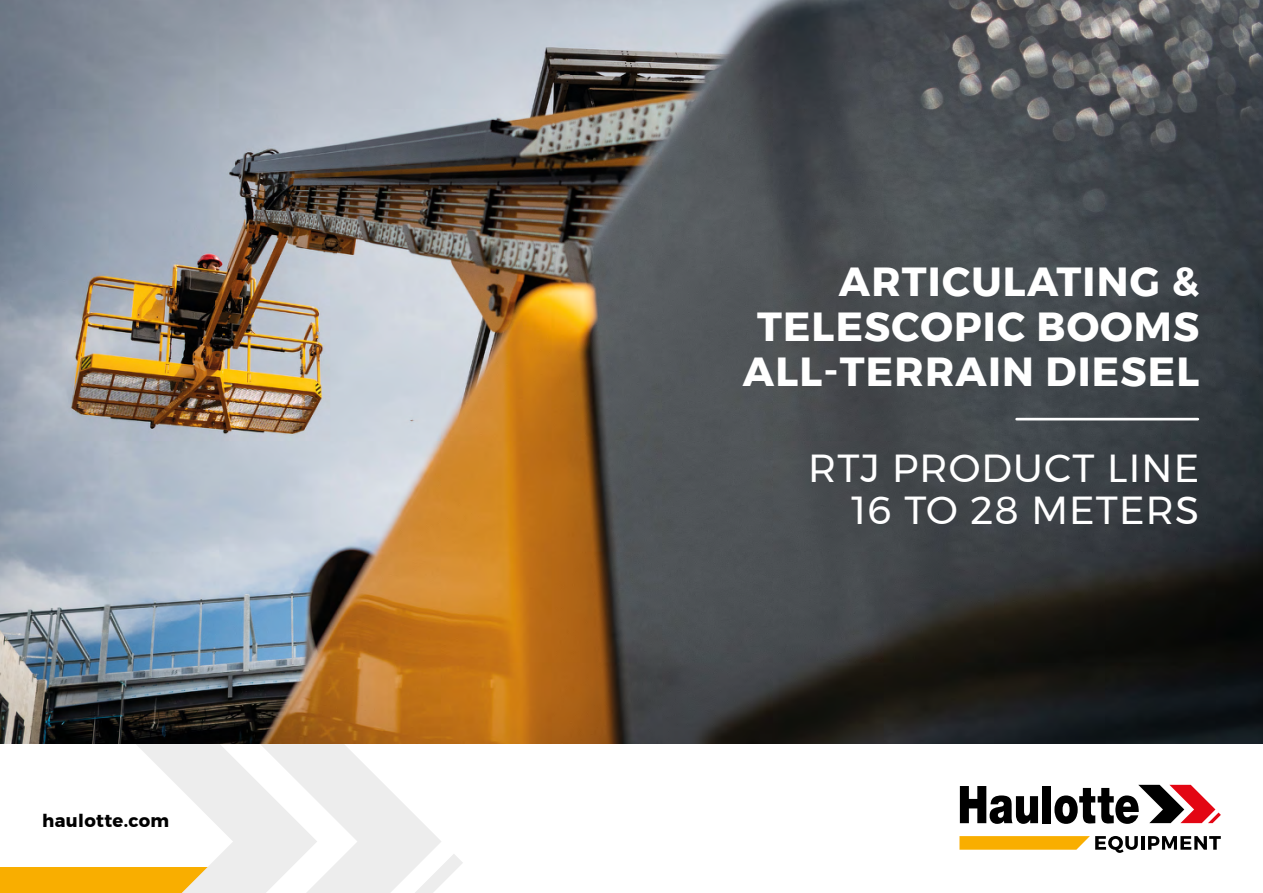
<style>
.page{position:relative;width:1263px;height:893px;background:#fff}
.page>*{position:absolute;margin:0;border:0;box-sizing:border-box;transform-origin:0 0}
.t1{font:700 40.5px/45px "Montserrat";letter-spacing:.03em;color:#fff;text-align:right}
.t2{font:39px "Montserrat";letter-spacing:.03em;color:#fff}
.t3{font:700 18px "Montserrat";letter-spacing:.02em;color:#000}
</style>
<div class="page">
<img style="left:0;top:0;width:1263px;height:744px">
<hr style="left:1141px;top:836px;width:3px;height:14px;background:#000">
<svg style="left:1148px;top:836px;width:73px;height:14px"></svg>
<svg style="left:960px;top:786px;width:78px;height:38px"></svg>
<div style="left:1043px;top:786px;width:8px;height:37px;background:#000"></div>
<svg style="left:1054px;top:785px;width:167px;height:39px"></svg>
<svg style="left:959px;top:836px;width:179px;height:17px"></svg>
<div style="left:0;top:867px;width:233px;height:26px;background:#f9ae00"></div>
<svg style="left:136px;top:744px;width:327px;height:149px"></svg>
<hr style="left:1017px;top:418px;width:181px;height:2px;background:#fff">
<p class="t3" style="left:42px;top:806px;width:129px">haulotte.com</p>
<p class="t1" style="left:757px;top:259px;width:444px">ARTICULATING &amp;<br>TELESCOPIC BOOMS</p>
<p class="t1" style="left:743px;top:349px;width:458px">ALL-TERRAIN DIESEL</p>
<p class="t2" style="left:808px;top:439px;width:392px">RTJ PRODUCT LINE</p>
<p class="t2" style="left:851px;top:480px;width:349px">16 TO 28 METERS</p>
</div>
